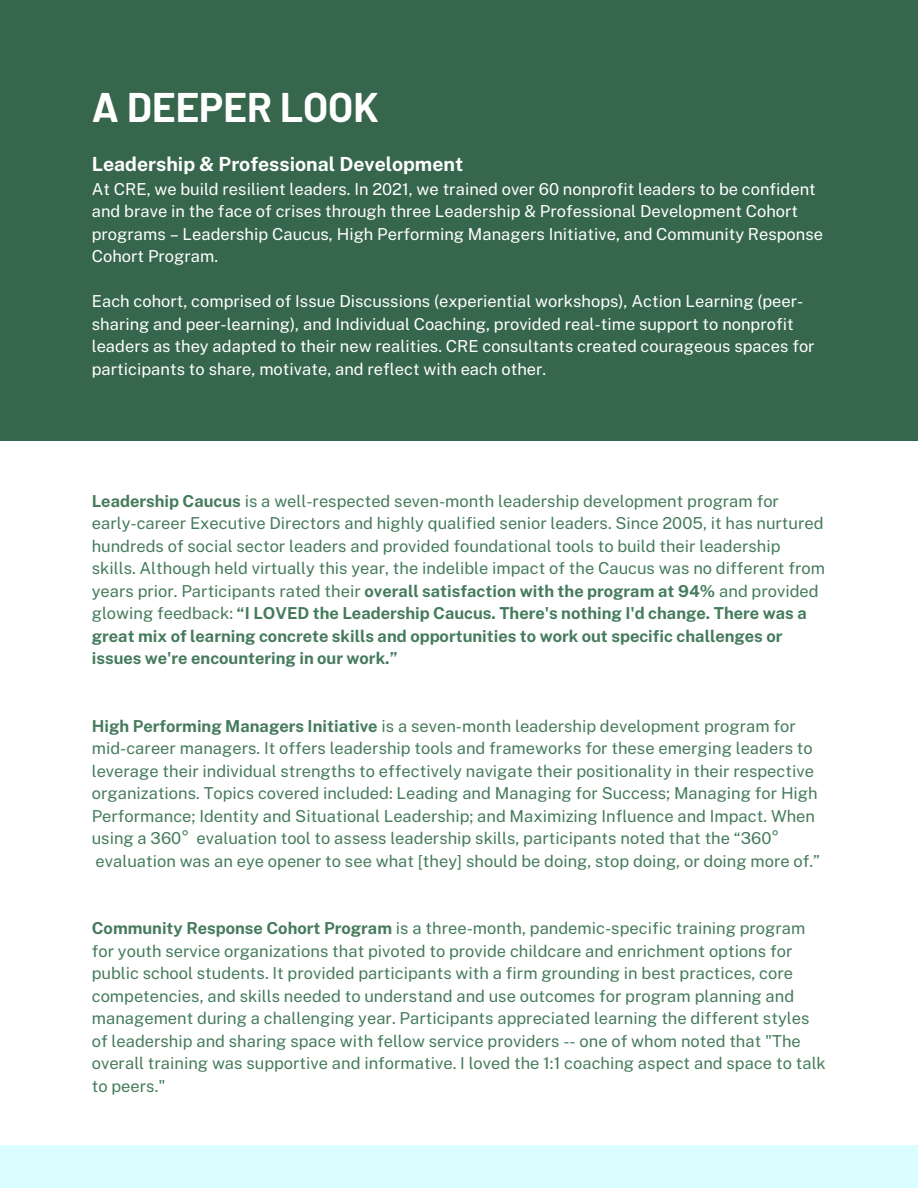
<style>
.page{position:relative;width:918px;height:1188px;background:#36664b}
.page>*{position:absolute;margin:0;border:0;box-sizing:border-box;transform-origin:0 0}
.t1{font:700 40.5px "Barlow";color:#fff}
.t2{font:700 19.5px "Public Sans";color:#fff}
.t3{font:16.5px/22.5px "Public Sans";color:#457b5c}
.t4{font:16.5px/22.5px "Public Sans";color:#fff}
.s1{font-weight:700}
</style>
<div class="page">
<div style="left:0;top:1146px;width:918px;height:42px;background:#dafdff"></div>
<div style="left:0;top:442px;width:918px;height:703px;background:#fff"></div>
<p class="t1" style="left:92px;top:82px;width:288px">A DEEPER LOOK</p>
<p class="t2" style="left:92px;top:153px;width:373px">Leadership &amp; Professional Development</p>
<p class="t4" style="left:92px;top:178px;width:733px">At CRE, we build resilient leaders. In 2021, we trained over 60 nonprofit leaders to be confident and brave in the face of crises through three Leadership &amp; Professional Development Cohort programs – Leadership Caucus, High Performing Managers Initiative, and Community Response Cohort Program.</p>
<p class="t4" style="left:92px;top:290px;width:724px">Each cohort, comprised of Issue Discussions (experiential workshops), Action Learning (peer&shy;sharing and peer-learning), and Individual Coaching, provided real-time support to nonprofit leaders as they adapted to their new realities. CRE consultants created courageous spaces for participants to share, motivate, and reflect with each other.</p>
<p class="t3" style="left:92px;top:490px;width:735px"><span class="s1">Leadership Caucus</span> is a well-respected seven-month leadership development program for early-career Executive Directors and highly qualified senior leaders. Since 2005, it has nurtured hundreds of social sector leaders and provided foundational tools to build their leadership skills. Although held virtually this year, the indelible impact of the Caucus was no different from years prior. Participants rated their <span class="s1">overall satisfaction with the program at 94%</span> and provided glowing feedback: <span class="s1">“I LOVED the Leadership Caucus. There's nothing I'd change. There was a great mix of learning concrete skills and opportunities to work out specific challenges or issues we're encountering in our work.”</span></p>
<p class="t3" style="left:92px;top:715px;width:730px"><span class="s1">High Performing Managers Initiative</span> is a seven-month leadership development program for mid-career managers. It offers leadership tools and frameworks for these emerging leaders to leverage their individual strengths to effectively navigate their positionality in their respective organizations. Topics covered included: Leading and Managing for Success; Managing for High Performance; Identity and Situational Leadership; and Maximizing Influence and Impact. When using a 360° evaluation tool to assess leadership skills, participants noted that the “360° evaluation was an eye opener to see what [they] should be doing, stop doing, or doing more of.”</p>
<p class="t3" style="left:92px;top:917px;width:736px"><span class="s1">Community Response Cohort Program</span> is a three-month, pandemic-specific training program for youth service organizations that pivoted to provide childcare and enrichment options for public school students. It provided participants with a firm grounding in best practices, core competencies, and skills needed to understand and use outcomes for program planning and management during a challenging year. Participants appreciated learning the different styles of leadership and sharing space with fellow service providers -- one of whom noted that "The overall training was supportive and informative. I loved the 1:1 coaching aspect and space to talk to peers."</p>
</div>
